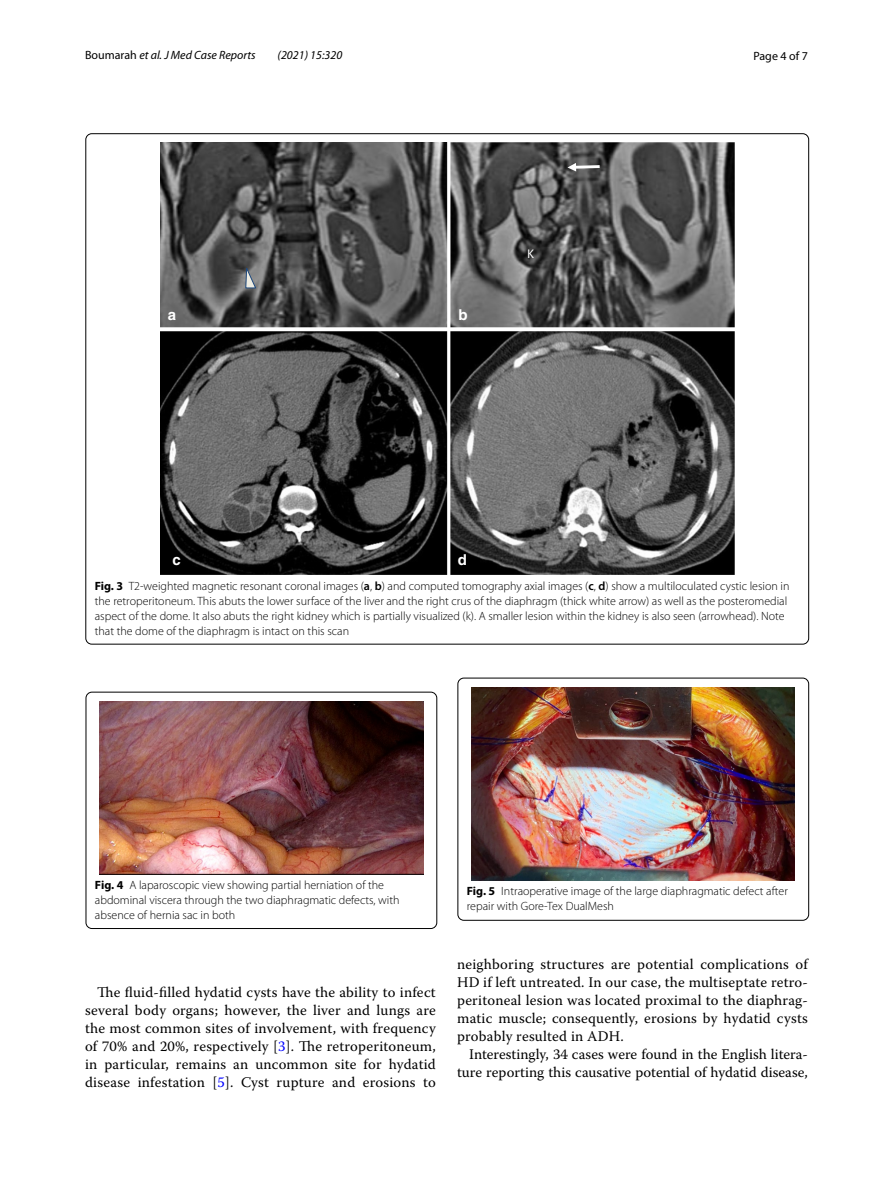
<style>
.page{position:relative;width:893px;height:1187px;background:#fff}
.page>*{position:absolute;margin:0;border:0;box-sizing:border-box;transform-origin:0 0}
.t1{font:15px "Helvetica Bold 3";color:#fff}
.t2{font:14.7px/18px "Warnock Pro";letter-spacing:.005em;color:#000;text-align:justify}
.t3{font:13.5px "Calibri";color:#fff}
.t4{font:300 12px/15px "Myriad Pro";color:#000}
.t5{font:italic 12px "Myriad Pro";color:#000}
.t6{font:12px "Myriad Pro";color:#000}
.s1{font-style:normal}
.s2{font-weight:700}
.s3{font-weight:600}
.s4{color:#00f}
</style>
<div class="page">
<img style="left:160px;top:143px;width:574px;height:432px">
<svg style="left:567px;top:163px;width:36px;height:8px"></svg>
<svg style="left:245px;top:265px;width:12px;height:24px"></svg>
<img style="left:100px;top:701px;width:323px;height:173px">
<div style="left:86px;top:692px;width:351px;height:236px;border:1px solid #000;border-radius:6px"></div>
<img style="left:472px;top:687px;width:323px;height:193px">
<div style="left:458px;top:677px;width:351px;height:243px;border:1px solid #000;border-radius:6px"></div>
<p class="t5" style="left:85px;top:48px;width:172px"><span class="s1">Boumarah</span> et al. J Med Case Reports</p>
<p class="t5" style="left:278px;top:48px;width:66px">(2021) 15:320</p>
<p class="t6" style="left:753px;top:48px;width:56px">Page 4 of 7</p>
<p class="t1" style="left:168px;top:305px;width:10px">a</p>
<p class="t1" style="left:459px;top:305px;width:11px">b</p>
<p class="t3" style="left:527px;top:244px;width:8px">K</p>
<p class="t1" style="left:173px;top:550px;width:10px">c</p>
<p class="t1" style="left:458px;top:550px;width:11px">d</p>
<p class="t4" style="left:95px;top:578px;width:696px"><span class="s2">Fig. 3</span> T2-weighted magnetic resonant coronal images (<span class="s3">a</span>, <span class="s3">b</span>) and computed tomography axial images (<span class="s3">c</span>, <span class="s3">d</span>) show a multiloculated cystic lesion in the retroperitoneum. This abuts the lower surface of the liver and the right crus of the diaphragm (thick white arrow) as well as the posteromedial aspect of the dome. It also abuts the right kidney which is partially visualized (k). A smaller lesion within the kidney is also seen (arrowhead). Note that the dome of the diaphragm is intact on this scan</p>
<p class="t4" style="left:95px;top:877px;width:306px"><span class="s2">Fig. 4</span> A laparoscopic view showing partial herniation of the abdominal viscera through the two diaphragmatic defects, with absence of hernia sac in both</p>
<p class="t4" style="left:467px;top:883px;width:323px"><span class="s2">Fig. 5</span> Intraoperative image of the large diaphragmatic defect after repair with Gore-Tex DualMesh</p>
<p class="t2" style="left:85px;top:982px;width:352px;text-indent:12px">The fluid-filled hydatid cysts have the ability to infect several body organs; however, the liver and lungs are the most common sites of involvement, with frequency of 70% and 20%, respectively [<span class="s4">3</span>]. The retroperitoneum, in particular, remains an uncommon site for hydatid disease infestation [<span class="s4">5</span>]. Cyst rupture and erosions to</p>
<p class="t2" style="left:457px;top:954px;width:352px">neighboring structures are potential complications of HD if left untreated. In our case, the multiseptate retro&shy;peritoneal lesion was located proximal to the diaphrag&shy;matic muscle; consequently, erosions by hydatid cysts probably resulted in ADH.</p>
<p class="t2" style="left:457px;top:1044px;width:352px;text-align:right">Interestingly, 34 cases were found in the English litera&shy;ture reporting this causative potential of hydatid disease,</p>
</div>
